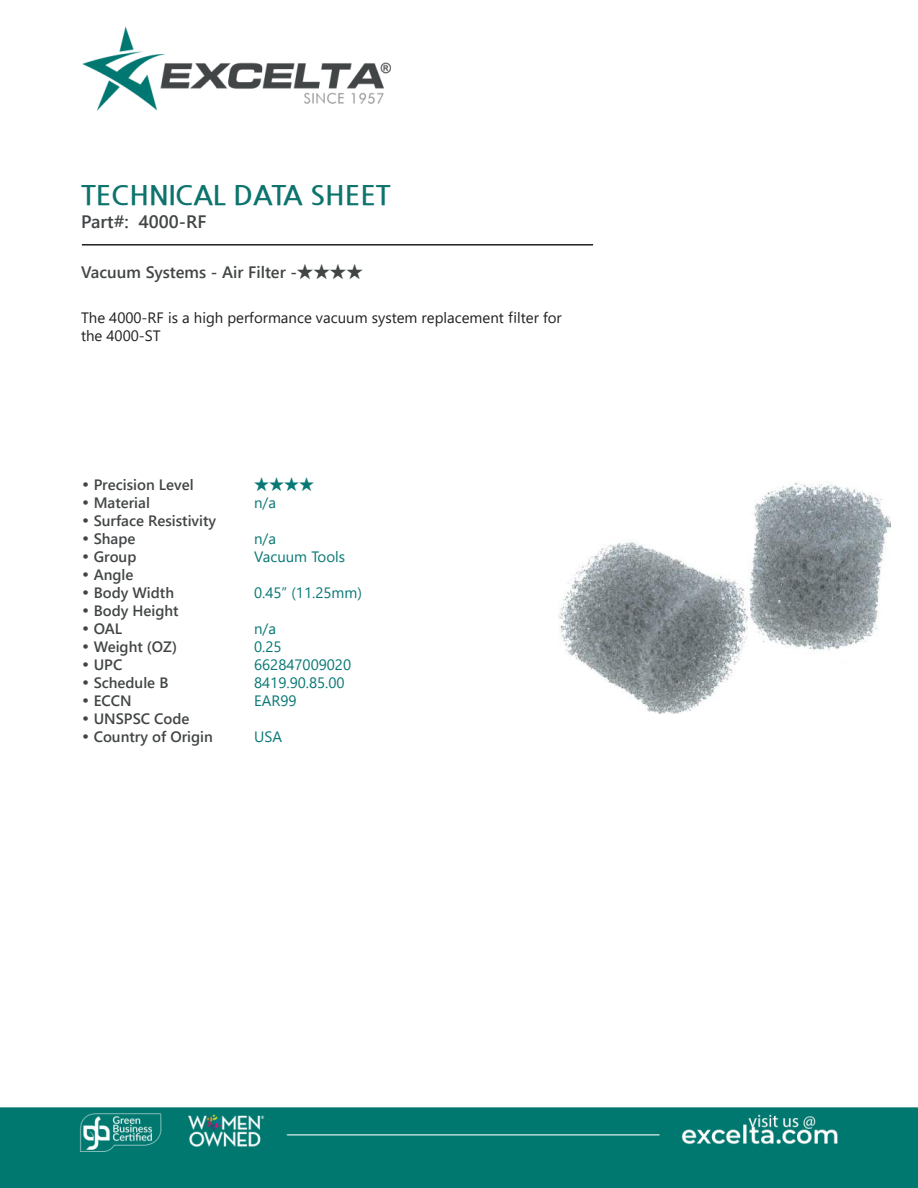
<style>
.page{position:relative;width:918px;height:1188px;background:#fff}
.page>*{position:absolute;margin:0;border:0;box-sizing:border-box;transform-origin:0 0}
.t1{font:700 27px "Nanum Gothic";color:#0d746d}
.t2{font:700 18px "Yu Gothic UI";color:#424546}
.t3{font:700 16.5px "Yu Gothic UI";color:#424546}
.t4{font:700 15px "Yu Gothic UI";color:#424546}
.t5{font:15px "Yu Gothic UI";color:#087875}
.t6{font:15px/18px "Yu Gothic UI";color:#221f1f}
.s1{font-family:"Century Gothic";font-weight:400}
</style>
<div class="page">
<img style="left:0;top:26px;width:918px;height:1162px">
<hr style="left:82px;top:244px;width:511px;height:2px;background:#221f1f">
<img style="left:558px;top:481px;width:333px;height:233px">
<h1 class="t1" style="left:81px;top:179px;width:311px">TECHNICAL DATA SHEET</h1>
<p class="t2" style="left:81px;top:215px;width:127px">Part#: 4000-RF</p>
<p class="t3" style="left:81px;top:262px;width:283px">Vacuum Systems - Air Filter -★★★★</p>
<p class="t6" style="left:81px;top:306px;width:482px">The 4000-RF is a high performance vacuum system replacement 昀椀lter for the 4000-ST</p>
<p class="t4" style="left:81px;top:479px;width:114px"><span class="s1">•</span> Precision Level</p>
<p class="t5" style="left:254px;top:471px;width:61px">★★★★</p>
<p class="t4" style="left:81px;top:497px;width:70px"><span class="s1">•</span> Material</p>
<p class="t5" style="left:254px;top:489px;width:23px">n/a</p>
<p class="t4" style="left:81px;top:515px;width:137px"><span class="s1">•</span> Surface Resistivity</p>
<p class="t4" style="left:81px;top:533px;width:56px"><span class="s1">•</span> Shape</p>
<p class="t5" style="left:254px;top:525px;width:23px">n/a</p>
<p class="t4" style="left:81px;top:551px;width:57px"><span class="s1">•</span> Group</p>
<p class="t5" style="left:254px;top:543px;width:93px">Vacuum Tools</p>
<p class="t4" style="left:81px;top:569px;width:54px"><span class="s1">•</span> Angle</p>
<p class="t4" style="left:81px;top:587px;width:95px"><span class="s1">•</span> Body Width</p>
<p class="t5" style="left:254px;top:579px;width:109px">0.45” (11.25mm)</p>
<p class="t4" style="left:81px;top:605px;width:99px"><span class="s1">•</span> Body Height</p>
<p class="t4" style="left:81px;top:623px;width:43px"><span class="s1">•</span> OAL</p>
<p class="t5" style="left:254px;top:615px;width:23px">n/a</p>
<p class="t4" style="left:81px;top:641px;width:98px"><span class="s1">•</span> Weight (OZ)</p>
<p class="t5" style="left:254px;top:638px;width:29px">0.25</p>
<p class="t4" style="left:81px;top:659px;width:43px"><span class="s1">•</span> UPC</p>
<p class="t5" style="left:254px;top:656px;width:99px">662847009020</p>
<p class="t4" style="left:81px;top:677px;width:89px"><span class="s1">•</span> Schedule B</p>
<p class="t5" style="left:254px;top:674px;width:92px">8419.90.85.00</p>
<p class="t4" style="left:81px;top:695px;width:52px"><span class="s1">•</span> ECCN</p>
<p class="t5" style="left:254px;top:692px;width:44px">EAR99</p>
<p class="t4" style="left:81px;top:713px;width:110px"><span class="s1">•</span> UNSPSC Code</p>
<p class="t4" style="left:81px;top:731px;width:133px"><span class="s1">•</span> Country of Origin</p>
<p class="t5" style="left:254px;top:728px;width:29px">USA</p>
</div>
